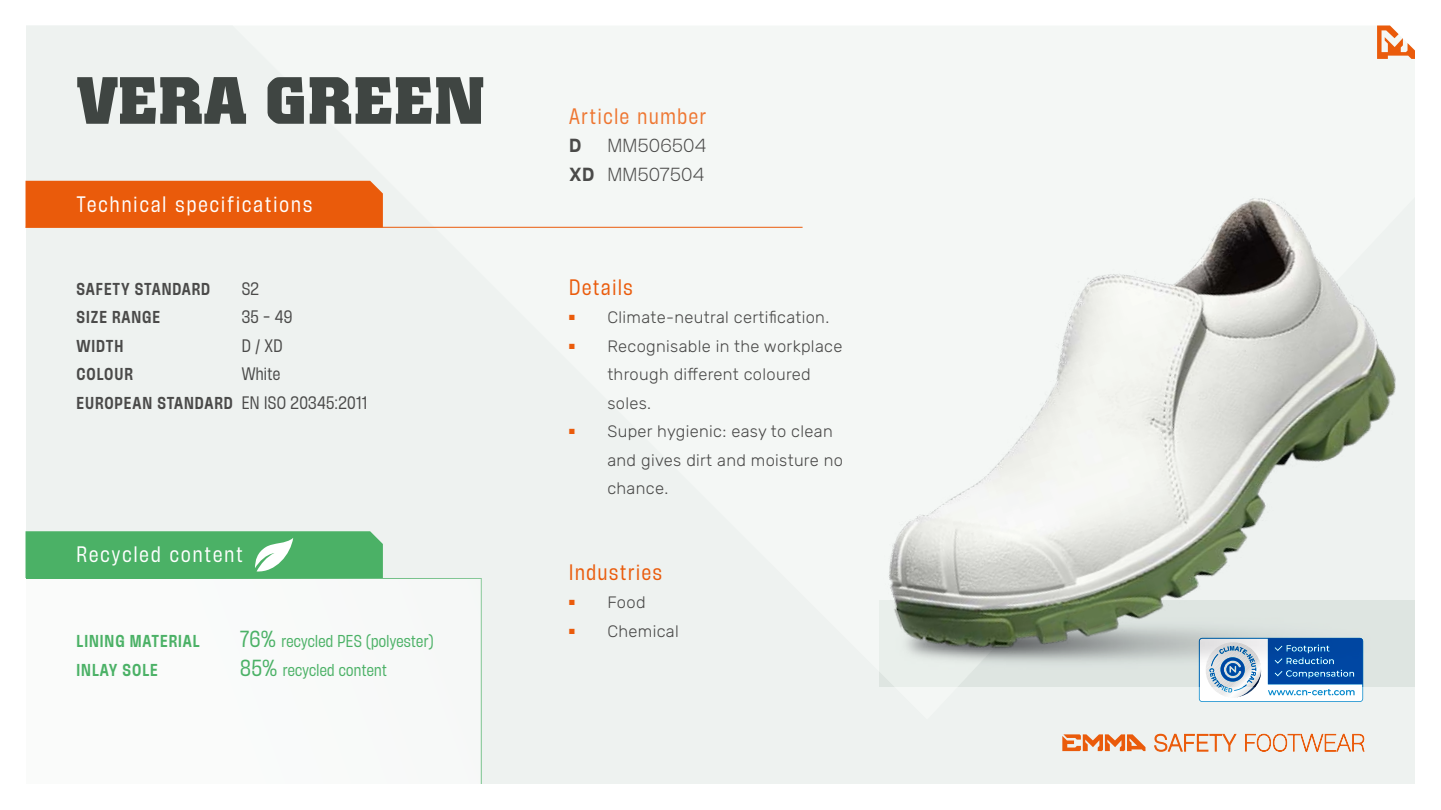
<style>
.page{position:relative;width:1441px;height:810px;background:#fff}
.page>*{position:absolute;margin:0;border:0;box-sizing:border-box;transform-origin:0 0}
.t1{font:700 66px "Colossalis";letter-spacing:.02em;color:#3f4542}
.t2{font:condensed 19.5px "Herokid";letter-spacing:.11em;color:#fff}
.t3{font:condensed 19.5px "Herokid";letter-spacing:.09em;color:#ea5b0b}
.t4{font:condensed 19.5px "Herokid";letter-spacing:.09em;color:#ee7631}
.t5{font:300 16.5px/28.5px "Rubik";letter-spacing:.02em;color:#4a4a49}
.t6{font:300 16.5px/28.5px "Herokid";letter-spacing:.02em;color:#4a4a49;text-align:right}
.t7{font:600 16.5px "Herokid";color:#4a4a49}
.t8{font:condensed 15.75px "Herokid";letter-spacing:.02em;color:#4a4a49}
.t9{font:600 condensed 15px "Herokid";letter-spacing:.06em;color:#4a4a49}
.t10{font:condensed 15px "Herokid";letter-spacing:.02em;color:#4bb166}
.t11{font:600 condensed 15px "Herokid";letter-spacing:.06em;color:#4bb166}
.s1{font-weight:400;font-size:15.75px}
.s2{font-size:20.25px}
.s3{font-weight:600}
</style>
<div class="page">
<div style="left:26px;top:26px;width:1389px;height:758px;background:#eef2f0"></div>
<svg style="left:26px;top:578px;width:455px;height:206px"></svg>
<svg style="left:1376px;top:26px;width:39px;height:33px"></svg>
<svg style="left:1154px;top:734px;width:209px;height:18px;background:#ecc7b0"></svg>
<svg style="left:1062px;top:734px;width:83px;height:17px"></svg>
<div style="left:26px;top:181px;width:357px;height:46px;background:#ea5b0b"></div>
<hr style="left:26px;top:227px;width:776px;height:1px;background:#ea5b0b">
<svg style="left:26px;top:531px;width:357px;height:47px;background:#53b46d"></svg>
<svg style="left:1198px;top:699px;width:164px;height:3px"></svg>
<div style="left:1395px;top:601px;width:20px;height:86px;background:#dee5e1"></div>
<img style="left:827px;top:143px;width:568px;height:556px">
<h1 class="t1" style="left:77px;top:62px;width:409px">VERA GREEN</h1>
<p class="t2" style="left:77px;top:191px;width:237px">Technical specifications</p>
<p class="t9" style="left:77px;top:278px;width:135px">SAFETY STANDARD</p>
<p class="t8" style="left:242px;top:278px;width:19px">S2</p>
<p class="t9" style="left:77px;top:307px;width:85px">SIZE RANGE</p>
<p class="t8" style="left:242px;top:306px;width:52px">35 - 49</p>
<p class="t9" style="left:77px;top:335px;width:48px">WIDTH</p>
<p class="t8" style="left:242px;top:335px;width:42px">D / XD</p>
<p class="t9" style="left:77px;top:364px;width:58px">COLOUR</p>
<p class="t8" style="left:242px;top:363px;width:40px">White</p>
<p class="t9" style="left:77px;top:392px;width:292px">EUROPEAN STANDARD <span class="s1">EN ISO 20345:2011</span></p>
<p class="t2" style="left:77px;top:542px;width:167px">Recycled content</p>
<p class="t11" style="left:77px;top:631px;width:125px">LINING MATERIAL</p>
<p class="t10" style="left:240px;top:631px;width:195px"><span class="s2">76%</span> recycled PES (polyester)</p>
<p class="t11" style="left:77px;top:659px;width:83px">INLAY SOLE</p>
<p class="t10" style="left:240px;top:660px;width:148px"><span class="s2">85%</span> recycled content</p>
<p class="t4" style="left:569px;top:103px;width:139px">Article number</p>
<p class="t7" style="left:569px;top:133px;width:14px">D</p>
<p class="t6" style="left:569px;top:131px;width:139px">MM506504<br><span class="s3">XD</span> MM507504</p>
<p class="t3" style="left:569px;top:274px;width:65px">Details</p>
<p class="t5" style="left:569px;top:304px;width:262px"><sup>■</sup> Climate-neutral certification.</p>
<p class="t5" style="left:607px;top:332px;width:236px;text-indent:-38px"><sup>■</sup> Recognisable in the workplace through different coloured soles.</p>
<p class="t5" style="left:607px;top:418px;width:237px;text-indent:-38px"><sup>■</sup> Super hygienic: easy to clean and gives dirt and moisture no chance.</p>
<p class="t3" style="left:569px;top:559px;width:94px">Industries</p>
<p class="t5" style="left:569px;top:589px;width:78px"><sup>■</sup> Food</p>
<p class="t5" style="left:569px;top:617px;width:111px"><sup>■</sup> Chemical</p>
</div>
